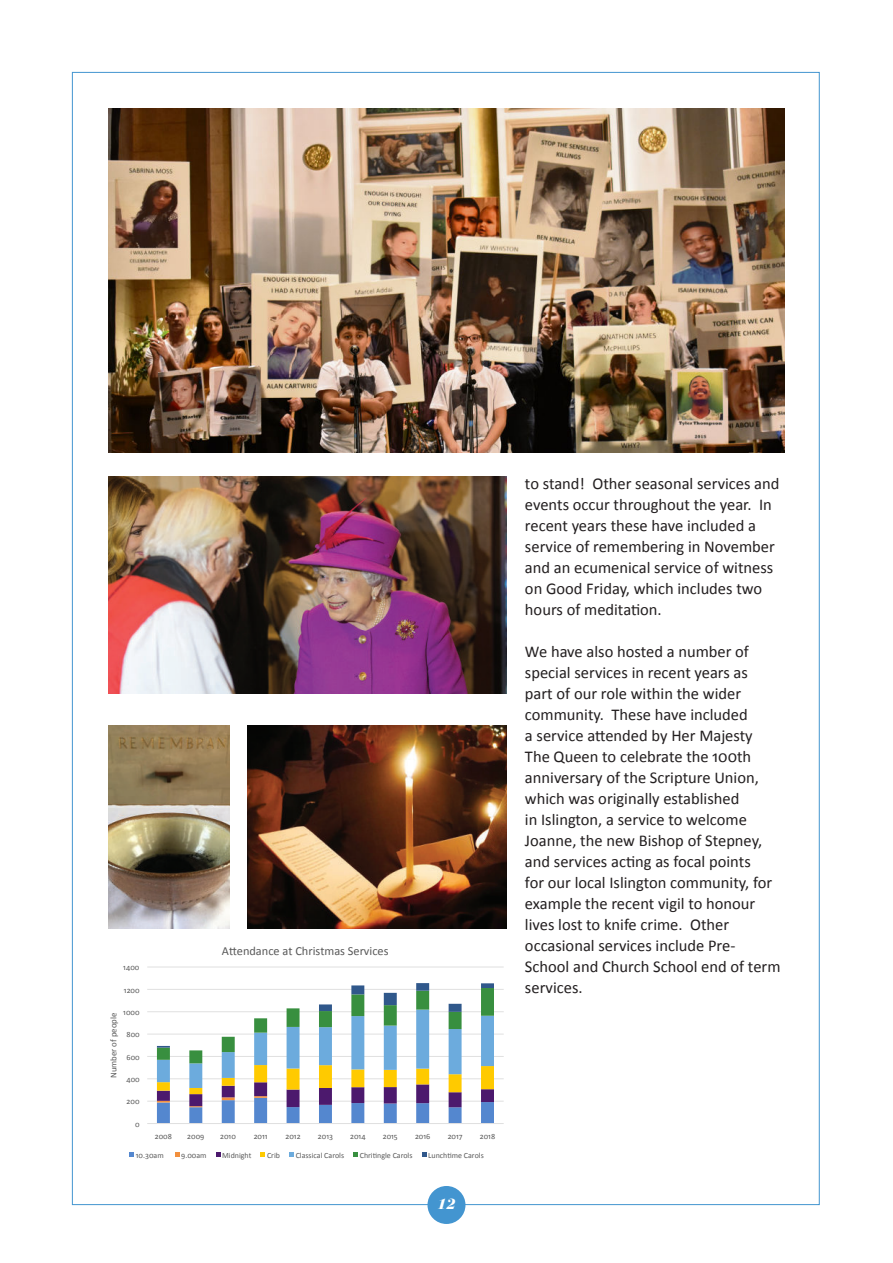
<style>
.page{position:relative;width:893px;height:1263px;background:#fff}
.page>*{position:absolute;margin:0;border:0;box-sizing:border-box;transform-origin:0 0}
.t1{font:16.5px/21px "Calibri";color:#231f20}
.t2{font:italic 900 15px "Bauer Bodoni";color:#fff}
.t3{font:12.3px "Calibri";color:#595959}
.t4{font:8.85px "Calibri";color:#595959}
.t5{font:7.95px "Calibri";color:#595959}
</style>
<div class="page">
<img style="left:108px;top:108px;width:677px;height:345px">
<img style="left:108px;top:477px;width:399px;height:217px">
<img style="left:247px;top:725px;width:260px;height:204px">
<img style="left:108px;top:725px;width:121px;height:204px">
<hr style="left:147px;top:1101px;width:357px;height:1px;background:#e0e0e0">
<hr style="left:147px;top:1078px;width:357px;height:1px;background:#e0e0e0">
<hr style="left:147px;top:1056px;width:357px;height:1px;background:#e0e0e0">
<hr style="left:147px;top:1034px;width:357px;height:1px;background:#e0e0e0">
<hr style="left:147px;top:1011px;width:357px;height:1px;background:#e0e0e0">
<hr style="left:147px;top:989px;width:357px;height:1px;background:#e0e0e0">
<hr style="left:147px;top:967px;width:357px;height:1px;background:#e0e0e0">
<svg style="left:157px;top:983px;width:337px;height:140px"></svg>
<hr style="left:147px;top:1123px;width:357px;height:1px;background:#e0e0e0">
<svg style="left:130px;top:1152px;width:4px;height:5px"></svg>
<svg style="left:175px;top:1152px;width:4px;height:5px"></svg>
<svg style="left:216px;top:1152px;width:4px;height:5px"></svg>
<svg style="left:261px;top:1152px;width:4px;height:5px"></svg>
<svg style="left:289px;top:1152px;width:5px;height:5px"></svg>
<svg style="left:354px;top:1152px;width:4px;height:5px"></svg>
<svg style="left:422px;top:1152px;width:4px;height:5px"></svg>
<div style="left:427px;top:1186px;width:38px;height:38px;background:#4395d0;border-radius:50%"></div>
<p class="t5" style="left:123px;top:962px;width:18px">1400</p>
<p class="t5" style="left:124px;top:985px;width:17px">1200</p>
<p class="t5" style="left:123px;top:1007px;width:18px">1000</p>
<p class="t4" style="left:108px;top:1078px;width:67px;rotate:-90deg">Number of people</p>
<p class="t5" style="left:127px;top:1030px;width:15px">800</p>
<p class="t5" style="left:127px;top:1052px;width:15px">600</p>
<p class="t5" style="left:126px;top:1074px;width:15px">400</p>
<p class="t5" style="left:127px;top:1097px;width:14px">200</p>
<p class="t5" style="left:135px;top:1119px;width:6px">0</p>
<p class="t3" style="left:222px;top:944px;width:168px">A7endance at Christmas Services</p>
<p class="t5" style="left:155px;top:1131px;width:19px">2008</p>
<p class="t5" style="left:187px;top:1131px;width:19px">2009</p>
<p class="t5" style="left:220px;top:1131px;width:17px">2010</p>
<p class="t5" style="left:254px;top:1131px;width:15px">2011</p>
<p class="t5" style="left:285px;top:1131px;width:17px">2012</p>
<p class="t5" style="left:318px;top:1131px;width:17px">2013</p>
<p class="t5" style="left:350px;top:1131px;width:17px">2014</p>
<p class="t5" style="left:383px;top:1131px;width:16px">2015</p>
<p class="t5" style="left:415px;top:1131px;width:17px">2016</p>
<p class="t5" style="left:448px;top:1131px;width:16px">2017</p>
<p class="t5" style="left:480px;top:1131px;width:17px">2018</p>
<p class="t5" style="left:136px;top:1150px;width:29px">10.30am</p>
<p class="t5" style="left:181px;top:1150px;width:27px">9.00am</p>
<p class="t5" style="left:222px;top:1150px;width:31px">Midnight</p>
<p class="t5" style="left:267px;top:1150px;width:14px">Crib</p>
<p class="t5" style="left:296px;top:1150px;width:50px">Classical Carols</p>
<p class="t5" style="left:360px;top:1150px;width:54px">ChriFngle Carols</p>
<p class="t5" style="left:428px;top:1150px;width:57px">LunchFme Carols</p>
<p class="t2" style="left:437px;top:1195px;width:20px">12</p>
<p class="t1" style="left:525px;top:472px;width:256px">to stand! Other seasonal services and events occur throughout the year. In recent years these have included a service of remembering in November and an ecumenical service of witness on Good Friday, which includes two hours of meditation.</p>
<p class="t1" style="left:525px;top:640px;width:257px">We have also hosted a number of special services in recent years as<br>part of our role within the wider community. These have included<br>a service attended by Her Majesty<br>The Queen to celebrate the 100th anniversary of the Scripture Union, which was originally established<br>in Islington, a service to welcome<br>Joanne, the new Bishop of Stepney, and services acting as focal points<br>for our local Islington community, for example the recent vigil to honour lives lost to knife crime. Other occasional services include Pre-<br>School and Church School end of term services.</p>
</div>
